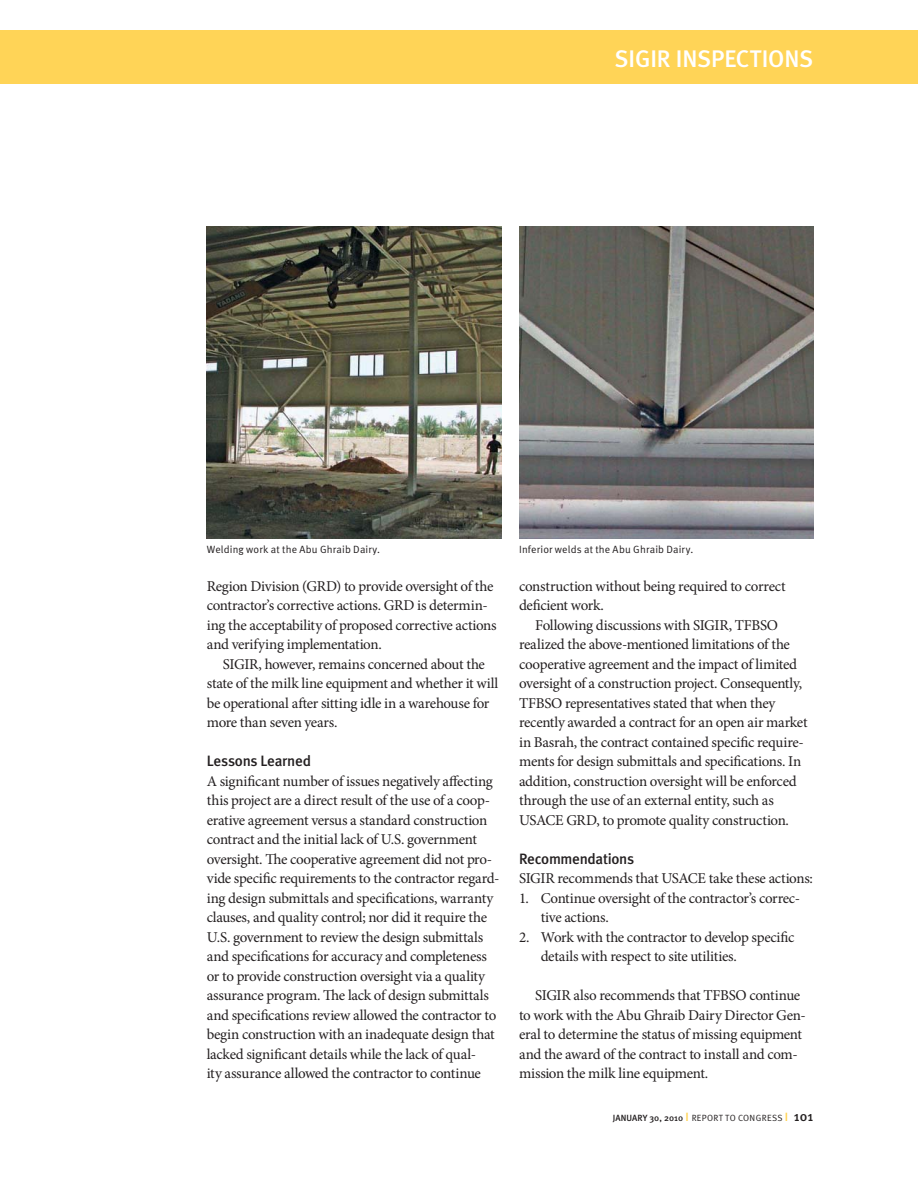
<style>
.page{position:relative;width:918px;height:1188px;background:#fff}
.page>*{position:absolute;margin:0;border:0;box-sizing:border-box;transform-origin:0 0}
.t1{font:500 24px "Meta";letter-spacing:-.005em;color:#fff}
.t2{font:15px/19.5px "Minion Pro";letter-spacing:-.02em;color:#231f20}
.t3{font:500 15px "Meta";letter-spacing:-.02em;color:#231f20}
.t4{font:10.5px "Meta Normal LF";letter-spacing:.015em;color:#231f20}
.t5{font:9px "Meta Normal";letter-spacing:.04em;color:#231f20}
.s1{font-family:"Meta";font-weight:500}
.s2{font-family:"Meta";font-weight:500;font-size:12px;color:#ffd457}
.s3{font-family:"Meta";font-weight:500;font-size:13.5px}
</style>
<div class="page">
<div style="left:0;top:30px;width:918px;height:54px;background:#ffd457"></div>
<img style="left:207px;top:226px;width:294px;height:312px">
<img style="left:519px;top:226px;width:294px;height:312px">
<h1 class="t1" style="left:615px;top:49px;width:200px">SIGIR INSPECTIONS</h1>
<p class="t4" style="left:207px;top:546px;width:175px">Welding work at the Abu Ghraib Dairy.</p>
<p class="t4" style="left:519px;top:546px;width:176px">Inferior welds at the Abu Ghraib Dairy.</p>
<p class="t2" style="left:207px;top:577px;width:291px">Region Division (GRD) to provide oversight of the contractor’s corrective actions. GRD is determin&shy;ing the acceptability of proposed corrective actions and verifying implementation.</p>
<p class="t2" style="left:207px;top:655px;width:293px;text-indent:16px">SIGIR, however, remains concerned about the state of the milk line equipment and whether it will be operational after sitting idle in a warehouse for more than seven years.</p>
<p class="t3" style="left:207px;top:755px;width:106px">Lessons Learned</p>
<p class="t2" style="left:207px;top:772px;width:294px">A significant number of issues negatively affecting this project are a direct result of the use of a coop&shy;erative agreement versus a standard construction contract and the initial lack of U.S. government oversight. The cooperative agreement did not pro&shy;vide specific requirements to the contractor regard&shy;ing design submittals and specifications, warranty clauses, and quality control; nor did it require the U.S. government to review the design submittals and specifications for accuracy and completeness or to provide construction oversight via a quality assurance program. The lack of design submittals and specifications review allowed the contractor to begin construction with an inadequate design that lacked significant details while the lack of qual-<br>ity assurance allowed the contractor to continue</p>
<p class="t2" style="left:519px;top:577px;width:268px">construction without being required to correct deficient work.</p>
<p class="t2" style="left:519px;top:616px;width:290px;text-indent:16px">Following discussions with SIGIR, TFBSO realized the above-mentioned limitations of the cooperative agreement and the impact of limited oversight of a construction project. Consequently, TFBSO representatives stated that when they recently awarded a contract for an open air market in Basrah, the contract contained specific require&shy;ments for design submittals and specifications. In addition, construction oversight will be enforced through the use of an external entity, such as USACE GRD, to promote quality construction.</p>
<p class="t3" style="left:519px;top:853px;width:117px">Recommendations</p>
<p class="t2" style="left:519px;top:870px;width:295px">SIGIR recommends that USACE take these actions:</p>
<p class="t2" style="left:541px;top:889px;width:261px;text-indent:-22px">1. Continue oversight of the contractor’s correc&shy;tive actions.</p>
<p class="t2" style="left:541px;top:928px;width:255px;text-indent:-22px">2. Work with the contractor to develop specific details with respect to site utilities.</p>
<p class="t2" style="left:519px;top:987px;width:288px;text-indent:16px">SIGIR also recommends that TFBSO continue to work with the Abu Ghraib Dairy Director Gen&shy;eral to determine the status of missing equipment and the award of the contract to install and com&shy;mission the milk line equipment.</p>
<p class="t5" style="left:613px;top:1114px;width:202px"><span class="s1">JANUARY 30, 2010</span> <span class="s2">I</span> REPORT TO CONGRESS <span class="s2">I</span> <span class="s3">101</span></p>
</div>
